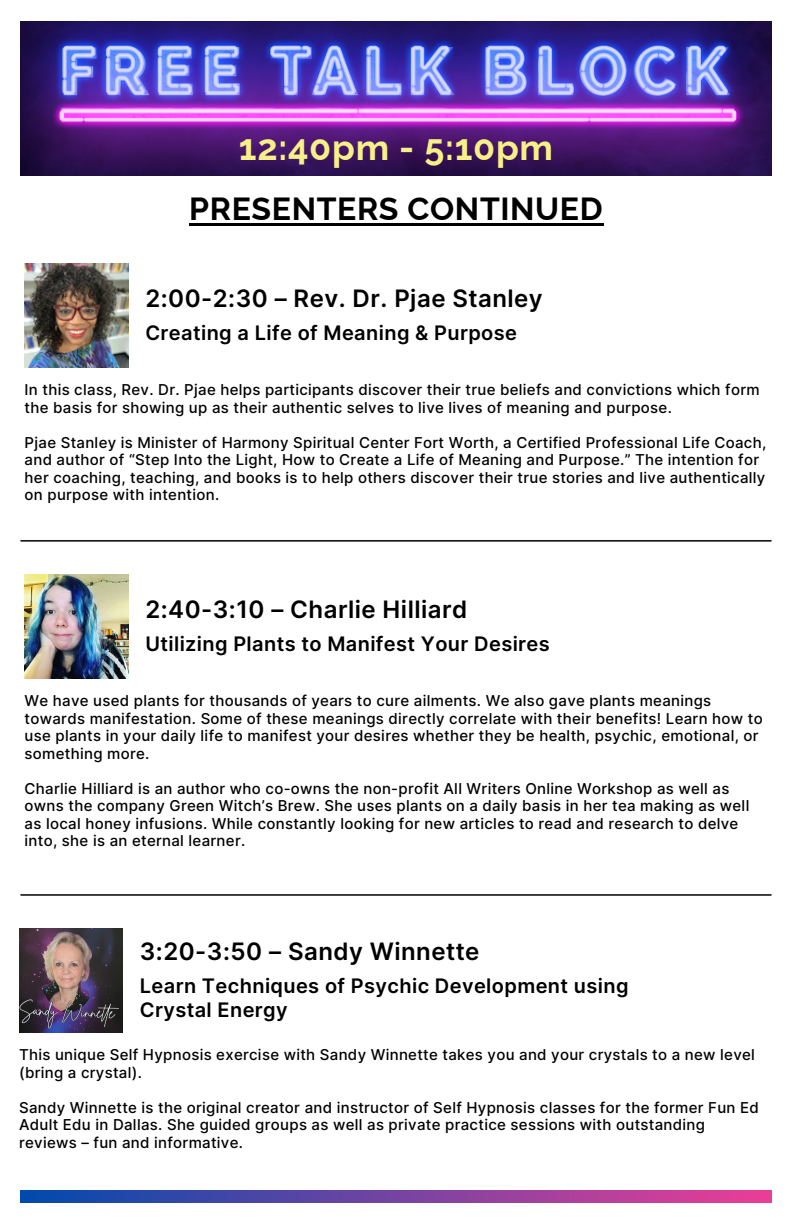
<style>
.page{position:relative;width:792px;height:1224px;background:#fff}
.page>*{position:absolute;margin:0;border:0;box-sizing:border-box;transform-origin:0 0}
.t1{font:700 36px "Raleway";letter-spacing:.02em;color:#f6f086}
.t2{font:700 32px "Raleway";letter-spacing:.02em;color:#000}
.t3{font:600 24px "Inter";letter-spacing:.02em;color:#000}
.t4{font:600 20px "Inter";letter-spacing:.02em;color:#000}
.t5{font:500 15px/17.6px "Inter";letter-spacing:.02em;color:#000}
</style>
<div class="page">
<img style="left:20px;top:21px;width:752px;height:155px">
<hr style="left:189px;top:223px;width:414px;height:3px;background:#000">
<svg style="left:20px;top:1190px;width:752px;height:13px;background:#7543a1"></svg>
<hr style="left:20px;top:540px;width:752px;height:2px;background:#000">
<hr style="left:20px;top:894px;width:752px;height:2px;background:#000">
<img style="left:25px;top:575px;width:103px;height:103px">
<img style="left:25px;top:264px;width:103px;height:103px">
<img style="left:19px;top:929px;width:104px;height:103px">
<p class="t1" style="left:239px;top:127px;width:316px">12:40pm - 5:10pm</p>
<p class="t2" style="left:189px;top:190px;width:415px">PRESENTERS CONTINUED</p>
<p class="t3" style="left:145px;top:284px;width:399px">2:00-2:30 – Rev. Dr. Pjae Stanley</p>
<p class="t4" style="left:145px;top:320px;width:373px">Creating a Life of Meaning &amp; Purpose</p>
<p class="t5" style="left:25px;top:381px;width:737px">In this class, Rev. Dr. Pjae helps participants discover their true beliefs and convictions which form the basis for showing up as their authentic selves to live lives of meaning and purpose.</p>
<p class="t5" style="left:25px;top:434px;width:743px">Pjae Stanley is Minister of Harmony Spiritual Center Fort Worth, a Certified Professional Life Coach, and author of “Step Into the Light, How to Create a Life of Meaning and Purpose.” The intention for her coaching, teaching, and books is to help others discover their true stories and live authentically on purpose with intention.</p>
<p class="t3" style="left:145px;top:595px;width:323px">2:40-3:10 – Charlie Hilliard</p>
<p class="t4" style="left:145px;top:631px;width:406px">Utilizing Plants to Manifest Your Desires</p>
<p class="t5" style="left:25px;top:692px;width:740px">We have used plants for thousands of years to cure ailments. We also gave plants meanings towards manifestation. Some of these meanings directly correlate with their benefits! Learn how to use plants in your daily life to manifest your desires whether they be health, psychic, emotional, or something more.</p>
<p class="t5" style="left:25px;top:780px;width:726px">Charlie Hilliard is an author who co-owns the non-profit All Writers Online Workshop as well as owns the company Green Witch’s Brew. She uses plants on a daily basis in her tea making as well as local honey infusions. While constantly looking for new articles to read and research to delve into, she is an eternal learner.</p>
<p class="t3" style="left:140px;top:937px;width:341px">3:20-3:50 – Sandy Winnette</p>
<p class="t4" style="left:140px;top:973px;width:490px">Learn Techniques of Psychic Development using</p>
<p class="t4" style="left:140px;top:997px;width:149px">Crystal Energy</p>
<p class="t5" style="left:19px;top:1046px;width:737px">This unique Self Hypnosis exercise with Sandy Winnette takes you and your crystals to a new level (bring a crystal).</p>
<p class="t5" style="left:19px;top:1099px;width:741px">Sandy Winnette is the original creator and instructor of Self Hypnosis classes for the former Fun Ed<br>Adult Edu in Dallas. She guided groups as well as private practice sessions with outstanding reviews – fun and informative.</p>
</div>
